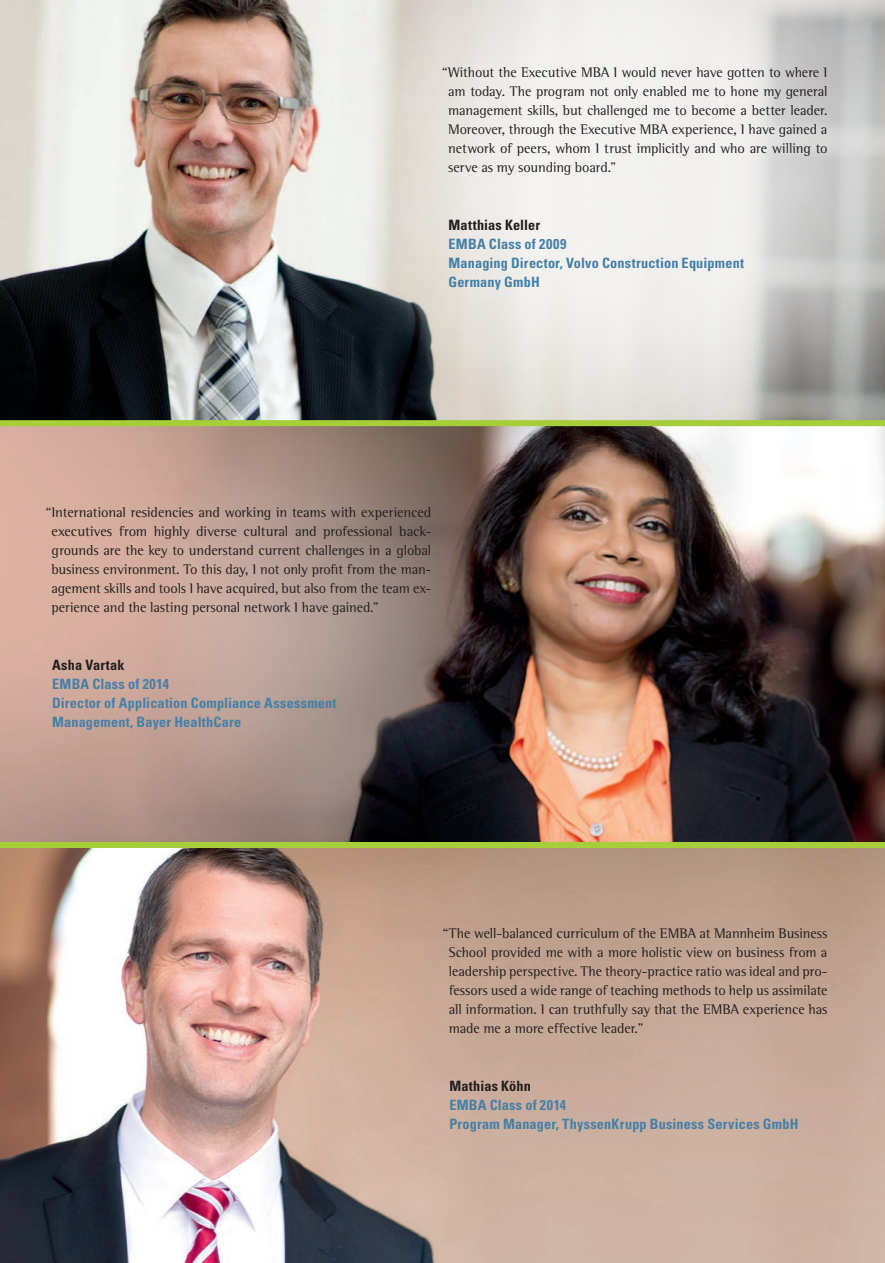
<style>
.page{position:relative;width:885px;height:1263px;background:#fff}
.page>*{position:absolute;margin:0;border:0;box-sizing:border-box;transform-origin:0 0}
.t1{font:14.25px/19.2px "Rotis Semi Serif";letter-spacing:-.005em;color:#231f20;text-align:justify}
.t2{font:700 condensed 14.25px/19.2px "Univers LT Std";letter-spacing:.015em;color:#4580a8}
.t3{font:700 condensed 14.25px "Univers LT Std";letter-spacing:.01em;color:#231f20}
</style>
<div class="page">
<img style="left:0;top:0;width:353px;height:420px">
<svg style="left:353px;top:0;width:531px;height:420px"></svg>
<img style="left:0;top:848px;width:884px;height:415px">
<img style="left:0;top:426px;width:884px;height:416px">
<svg style="left:156px;top:419px;width:379px;height:423px"></svg>
<div style="left:0;top:842px;width:884px;height:6px;background:#a6ce39"></div>
<div style="left:0;top:420px;width:884px;height:6px;background:#a6ce39"></div>
<p class="t1" style="left:448px;top:62px;width:381px;text-indent:-6px">“Without the Executive MBA I would never have gotten to where I am today. The program not only enabled me to hone my general management skills, but challenged me to become a better leader.<br>Moreover, through the Executive MBA experience, I have gained a network of peers, whom I trust implicitly and who are willing to serve as my sounding board.”</p>
<p class="t3" style="left:448px;top:216px;width:93px">Matthias Keller</p>
<p class="t2" style="left:448px;top:234px;width:297px">EMBA Class of 2009<br>Managing Director, Volvo Construction Equipment<br>Germany GmbH</p>
<p class="t1" style="left:51px;top:502px;width:381px;text-indent:-6px">“International residencies and working in teams with experienced executives from highly diverse cultural and professional back&shy;grounds are the key to understand current challenges in a global business environment. To this day, I not only profit from the man&shy;agement skills and tools I have acquired, but also from the team ex&shy;perience and the lasting personal network I have gained.”</p>
<p class="t3" style="left:52px;top:656px;width:74px">Asha Vartak</p>
<p class="t2" style="left:52px;top:674px;width:286px">EMBA Class of 2014<br>Director of Application Compliance Assessment<br>Management, Bayer HealthCare</p>
<p class="t1" style="left:449px;top:923px;width:380px;text-indent:-6px">“The well-balanced curriculum of the EMBA at Mannheim Business School provided me with a more holistic view on business from a leadership perspective. The theory-practice ratio was ideal and pro&shy;fessors used a wide range of teaching methods to help us assimilate all information. I can truthfully say that the EMBA experience has made me a more effective leader.”</p>
<p class="t3" style="left:449px;top:1077px;width:83px">Mathias Köhn</p>
<p class="t2" style="left:449px;top:1095px;width:350px">EMBA Class of 2014<br>Program Manager, ThyssenKrupp Business Services GmbH</p>
</div>
